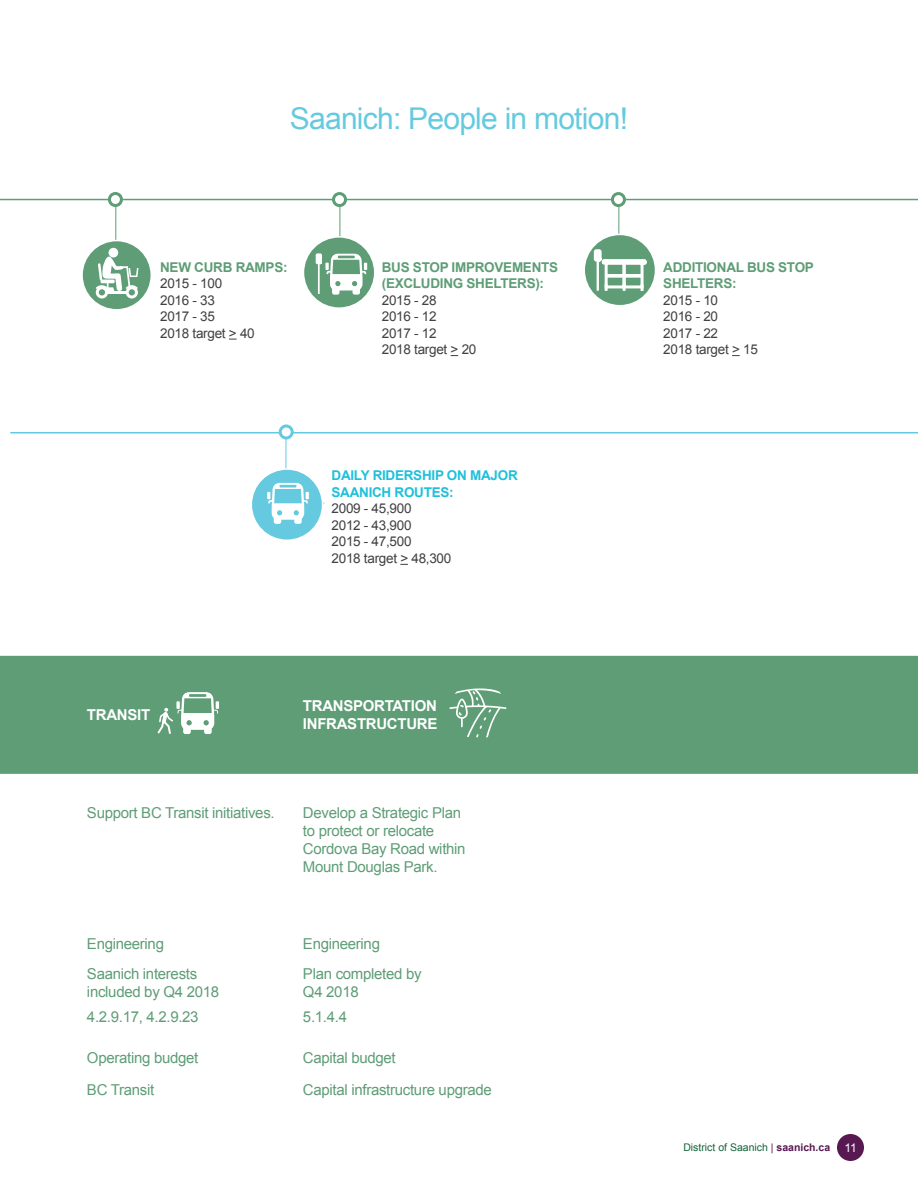
<style>
.page{position:relative;width:918px;height:1188px;background:#fff}
.page>*{position:absolute;margin:0;border:0;box-sizing:border-box;transform-origin:0 0}
.t1{font:30px "Arial";letter-spacing:-.025em;color:#65cae0}
.t2{font:15px/18px "Arial";letter-spacing:-.02em;color:#5e9d76}
.t3{font:700 15px/18px "Arial";letter-spacing:-.02em;color:#fff}
.t4{font:13.5px/16.5px "Arial";letter-spacing:-.02em;color:#414042}
.t5{font:700 13.5px/16.5px "Arial";letter-spacing:-.02em;color:#5e9d76}
.t6{font:700 13.5px/16.5px "Arial";letter-spacing:-.02em;color:#1fc0db}
.t7{font:10.5px "Arial";color:#16633b}
.s1{color:#581851}
.s2{font-weight:700;color:#581851}
.s3{font-size:12px;color:#fff}
</style>
<div class="page">
<div style="left:0;top:656px;width:918px;height:118px;background:#5e9d76"></div>
<svg style="left:156px;top:692px;width:63px;height:43px"></svg>
<svg style="left:450px;top:689px;width:56px;height:49px;background:#78ad8c"></svg>
<hr style="left:0;top:199px;width:918px;height:1px;background:#5e9d76">
<hr style="left:10px;top:432px;width:908px;height:1px;background:#65cae0">
<div style="left:251px;top:469px;width:72px;height:71px;background:#65cae0;border-radius:50%"></div>
<svg style="left:267px;top:431px;width:58px;height:343px"></svg>
<div style="left:280px;top:426px;width:12px;height:12px;background:#fff;border-radius:50%"></div>
<div style="left:279px;top:424px;width:15px;height:15px;border:3px solid #65cae0;border-radius:50%"></div>
<div style="left:332px;top:192px;width:15px;height:15px;border:3px solid #5e9d76;border-radius:50%"></div>
<div style="left:303px;top:237px;width:72px;height:71px;background:#5e9d76;border-radius:50%"></div>
<div style="left:303px;top:236px;width:73px;height:73px;border:2px solid #fff;border-radius:50%"></div>
<svg style="left:316px;top:197px;width:51px;height:98px"></svg>
<div style="left:611px;top:192px;width:15px;height:15px;border:3px solid #5e9d76;border-radius:50%"></div>
<svg style="left:584px;top:234px;width:72px;height:72px"></svg>
<div style="left:584px;top:234px;width:72px;height:72px;border:2px solid #fff;border-radius:50%"></div>
<svg style="left:593px;top:197px;width:55px;height:99px"></svg>
<div style="left:108px;top:192px;width:15px;height:15px;border:3px solid #5e9d76;border-radius:50%"></div>
<div style="left:82px;top:241px;width:69px;height:69px;background:#5e9d76;border-radius:50%"></div>
<div style="left:81px;top:240px;width:71px;height:71px;border:2px solid #fff;border-radius:50%"></div>
<svg style="left:96px;top:197px;width:42px;height:102px"></svg>
<div style="left:837px;top:1134px;width:27px;height:27px;background:#581851;border-radius:50%"></div>
<h1 class="t1" style="left:290px;top:99px;width:340px">Saanich: People in motion!</h1>
<p class="t5" style="left:160px;top:259px;width:129px">NEW CURB RAMPS:</p>
<p class="t4" style="left:160px;top:275px;width:96px">2015 - 100<br>2016 - 33<br>2017 - 35<br>2018 target &gt; 40</p>
<p class="t5" style="left:382px;top:259px;width:178px">BUS STOP IMPROVEMENTS (EXCLUDING SHELTERS):</p>
<p class="t4" style="left:382px;top:292px;width:96px">2015 - 28<br>2016 - 12<br>2017 - 12<br>2018 target &gt; 20</p>
<p class="t6" style="left:332px;top:468px;width:188px">DAILY RIDERSHIP ON MAJOR<br>SAANICH ROUTES:</p>
<p class="t4" style="left:332px;top:501px;width:121px">2009 - 45,900<br>2012 - 43,900<br>2015 - 47,500<br>2018 target &gt; 48,300</p>
<p class="t5" style="left:663px;top:259px;width:152px">ADDITIONAL BUS STOP<br>SHELTERS:</p>
<p class="t4" style="left:663px;top:292px;width:96px">2015 - 10<br>2016 - 20<br>2017 - 22<br>2018 target &gt; 15</p>
<p class="t3" style="left:87px;top:706px;width:65px">TRANSIT</p>
<p class="t3" style="left:303px;top:697px;width:136px">TRANSPORTATION<br>INFRASTRUCTURE</p>
<p class="t2" style="left:87px;top:804px;width:189px">Support BC Transit initiatives.</p>
<p class="t2" style="left:303px;top:804px;width:164px">Develop a Strategic Plan to protect or relocate<br>Cordova Bay Road within<br>Mount Douglas Park.</p>
<p class="t2" style="left:87px;top:935px;width:79px">Engineering</p>
<p class="t2" style="left:303px;top:935px;width:79px">Engineering</p>
<p class="t2" style="left:87px;top:965px;width:134px">Saanich interests included by Q4 2018</p>
<p class="t2" style="left:303px;top:965px;width:120px">Plan completed by<br>Q4 2018</p>
<p class="t2" style="left:87px;top:1008px;width:113px">4.2.9.17, 4.2.9.23</p>
<p class="t2" style="left:303px;top:1008px;width:46px">5.1.4.4</p>
<p class="t2" style="left:87px;top:1049px;width:113px">Operating budget</p>
<p class="t2" style="left:303px;top:1049px;width:94px">Capital budget</p>
<p class="t2" style="left:87px;top:1080px;width:69px">BC Transit</p>
<p class="t2" style="left:303px;top:1080px;width:190px">Capital infrastructure upgrade</p>
<p class="t7" style="left:683px;top:1141px;width:175px">District of Saanich <span class="s1">|</span> <span class="s2">saanich.ca</span> <span class="s3">11</span></p>
</div>
